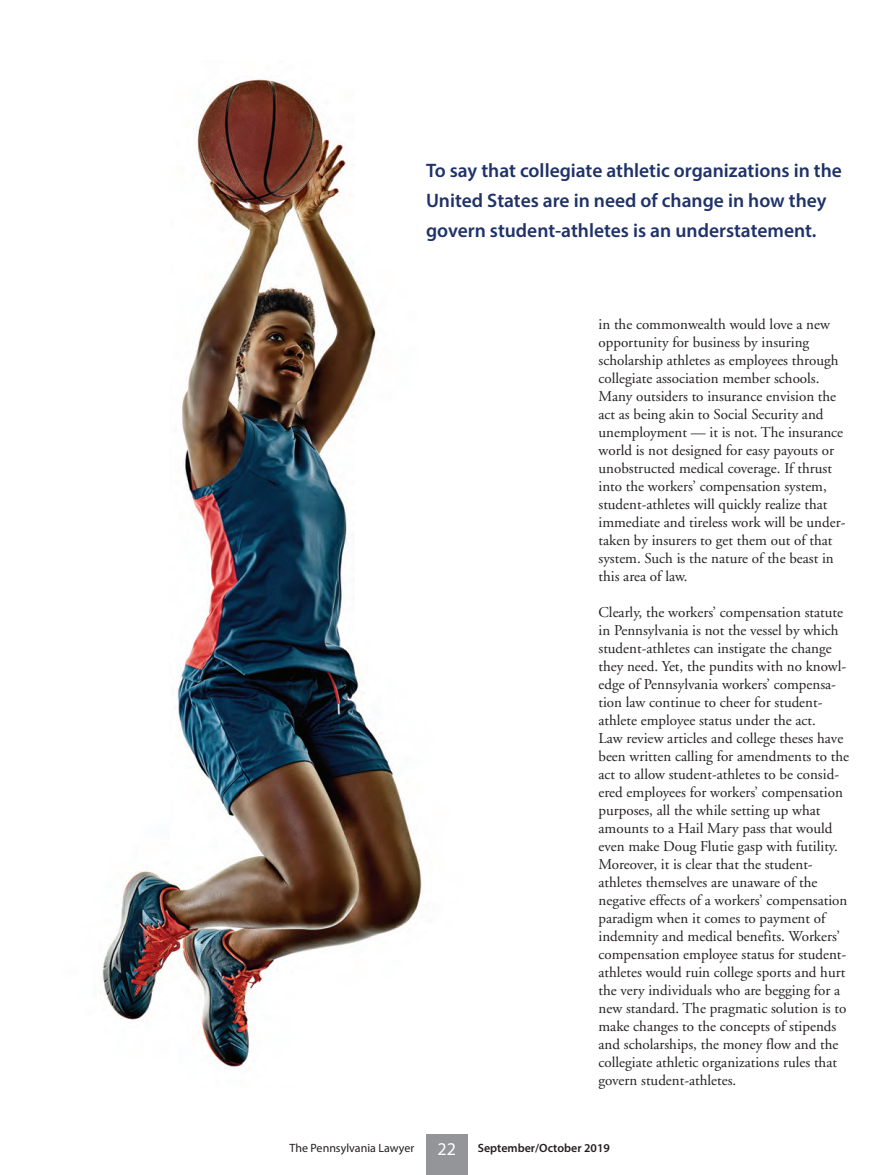
<style>
.page{position:relative;width:891px;height:1175px;background:#fff}
.page>*{position:absolute;margin:0;border:0;box-sizing:border-box;transform-origin:0 0}
.t1{font:600 19.5px/30px "Myriad Pro";color:#1f3269}
.t2{font:15px/18px "Adobe Garamond";color:#231f20}
.t3{font:600 12px "Myriad Pro";color:#231f20}
.t4{font:12px "Myriad Pro";color:#231f20}
.s1{font-family:"Myriad";font-weight:400;font-size:18px;color:#fff}
</style>
<div class="page">
<div style="left:426px;top:1134px;width:42px;height:40px;background:#939598"></div>
<img style="left:102px;top:79px;width:320px;height:988px">
<h1 class="t1" style="left:426px;top:157px;width:417px">To say that collegiate athletic organizations in the<br>United States are in need of change in how they govern student-athletes is an understatement.</h1>
<p class="t2" style="left:598px;top:316px;width:248px">in the commonwealth would love a new opportunity for business by insuring scholarship athletes as employees through collegiate association member schools.<br>Many outsiders to insurance envision the act as being akin to Social Security and unemployment — it is not. The insurance world is not designed for easy payouts or unobstructed medical coverage. If thrust into the workers’ compensation system, student-athletes will quickly realize that immediate and tireless work will be under&shy;taken by insurers to get them out of that system. Such is the nature of the beast in this area of law.</p>
<p class="t2" style="left:598px;top:604px;width:252px">Clearly, the workers’ compensation statute in Pennsylvania is not the vessel by which student-athletes can instigate the change they need. Yet, the pundits with no knowl&shy;edge of Pennsylvania workers’ compensa&shy;tion law continue to cheer for student&shy;athlete employee status under the act.<br>Law review articles and college theses have been written calling for amendments to the act to allow student-athletes to be consid&shy;ered employees for workers’ compensation purposes, all the while setting up what amounts to a Hail Mary pass that would even make Doug Flutie gasp with futility.<br>Moreover, it is clear that the student&shy;athletes themselves are unaware of the negative effects of a workers’ compensation paradigm when it comes to payment of indemnity and medical benefits. Workers’ compensation employee status for student&shy;athletes would ruin college sports and hurt the very individuals who are begging for a new standard. The pragmatic solution is to make changes to the concepts of stipends and scholarships, the money flow and the collegiate athletic organizations rules that govern student-athletes.</p>
<p class="t4" style="left:289px;top:1143px;width:126px">The Pennsylvania Lawyer</p>
<p class="t3" style="left:437px;top:1143px;width:174px"><span class="s1">22</span> September/October 2019</p>
</div>
